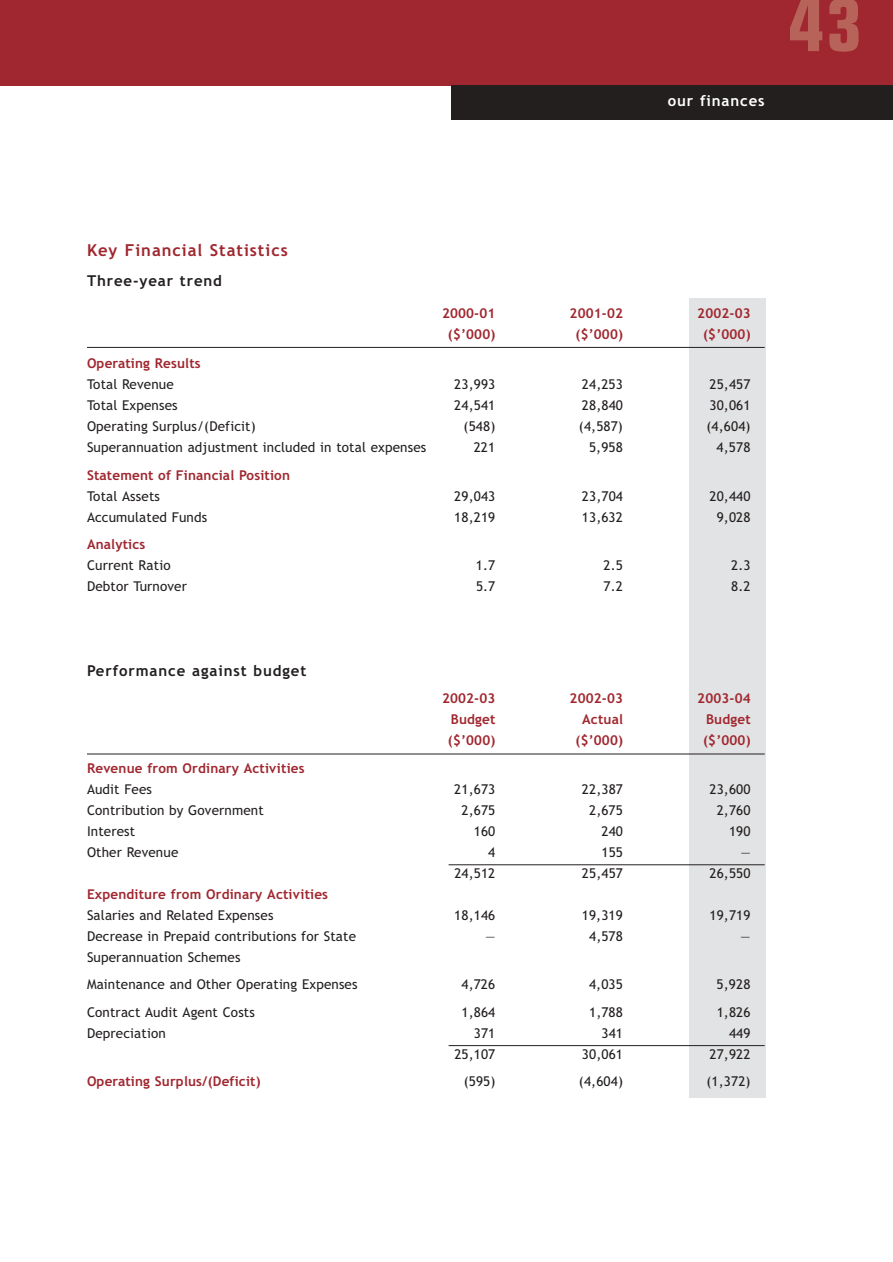
<style>
.page{position:relative;width:893px;height:1262px;background:#fff}
.page>*{position:absolute;margin:0;border:0;box-sizing:border-box;transform-origin:0 0}
.t1{font:700 condensed 72px "Eurostile";color:#b76359}
.t2{font:700 16.5px "Trebuchet MS";letter-spacing:.06em;color:#a0272f}
.t3{font:700 15px "Trebuchet MS";letter-spacing:.06em;color:#231f1f}
.t4{font:700 15px "Trebuchet MS";letter-spacing:.06em;color:#fff}
.t5{font:13.5px/27.5px "Trebuchet MS";letter-spacing:.01em;color:#231f1f}
.t6{font:700 13.5px "Trebuchet MS";letter-spacing:.01em;color:#a0272f}
</style>
<div class="page">
<div style="left:689px;top:298px;width:77px;height:799px;background:#e2e3e4"></div>
<div style="left:0;top:0;width:892px;height:85px;background:#a0272f"></div>
<div style="left:451px;top:85px;width:441px;height:34px;background:#231f1f"></div>
<hr style="left:87px;top:347px;width:677px;height:1px;background:#231f1f">
<hr style="left:87px;top:753px;width:677px;height:1px;background:#231f1f">
<hr style="left:448px;top:864px;width:316px;height:1px;background:#231f1f">
<hr style="left:448px;top:1045px;width:316px;height:1px;background:#231f1f">
<p class="t4" style="left:667px;top:95px;width:98px">our finances</p>
<h1 class="t1" style="left:788px;top:-1px;width:76px">43</h1>
<p class="t2" style="left:87px;top:244px;width:202px">Key Financial Statistics</p>
<p class="t3" style="left:87px;top:274px;width:136px">Three-year trend</p>
<p class="t6" style="left:442px;top:307px;width:55px">2000-01</p>
<p class="t6" style="left:569px;top:307px;width:55px">2001-02</p>
<p class="t6" style="left:697px;top:307px;width:55px">2002-03</p>
<p class="t6" style="left:448px;top:328px;width:49px">($’000)</p>
<p class="t6" style="left:575px;top:328px;width:49px">($’000)</p>
<p class="t6" style="left:703px;top:328px;width:49px">($’000)</p>
<p class="t6" style="left:87px;top:358px;width:115px">Operating Results</p>
<p class="t5" style="left:87px;top:372px;width:88px">Total Revenue</p>
<p class="t5" style="left:454px;top:372px;width:43px">23,993</p>
<p class="t5" style="left:582px;top:372px;width:43px">24,253</p>
<p class="t5" style="left:709px;top:372px;width:43px">25,457</p>
<p class="t5" style="left:87px;top:393px;width:92px">Total Expenses</p>
<p class="t5" style="left:454px;top:393px;width:43px">24,541</p>
<p class="t5" style="left:582px;top:393px;width:43px">28,840</p>
<p class="t5" style="left:709px;top:393px;width:43px">30,061</p>
<p class="t5" style="left:87px;top:414px;width:170px">Operating Surplus/(Deficit)</p>
<p class="t5" style="left:463px;top:414px;width:33px">(548)</p>
<p class="t5" style="left:579px;top:414px;width:46px">(4,587)</p>
<p class="t5" style="left:706px;top:414px;width:46px">(4,604)</p>
<p class="t5" style="left:87px;top:435px;width:341px">Superannuation adjustment included in total expenses</p>
<p class="t5" style="left:473px;top:435px;width:23px">221</p>
<p class="t5" style="left:589px;top:435px;width:35px">5,958</p>
<p class="t5" style="left:716px;top:435px;width:35px">4,578</p>
<p class="t6" style="left:87px;top:469px;width:204px">Statement of Financial Position</p>
<p class="t5" style="left:87px;top:483px;width:74px">Total Assets</p>
<p class="t5" style="left:454px;top:483px;width:43px">29,043</p>
<p class="t5" style="left:582px;top:483px;width:43px">23,704</p>
<p class="t5" style="left:709px;top:483px;width:43px">20,440</p>
<p class="t5" style="left:87px;top:504px;width:122px">Accumulated Funds</p>
<p class="t5" style="left:454px;top:504px;width:43px">18,219</p>
<p class="t5" style="left:582px;top:504px;width:43px">13,632</p>
<p class="t5" style="left:716px;top:504px;width:35px">9,028</p>
<p class="t6" style="left:87px;top:539px;width:60px">Analytics</p>
<p class="t5" style="left:87px;top:553px;width:85px">Current Ratio</p>
<p class="t5" style="left:476px;top:553px;width:21px">1.7</p>
<p class="t5" style="left:603px;top:553px;width:21px">2.5</p>
<p class="t5" style="left:731px;top:553px;width:21px">2.3</p>
<p class="t5" style="left:87px;top:574px;width:102px">Debtor Turnover</p>
<p class="t5" style="left:476px;top:574px;width:21px">5.7</p>
<p class="t5" style="left:603px;top:574px;width:21px">7.2</p>
<p class="t5" style="left:731px;top:574px;width:21px">8.2</p>
<p class="t3" style="left:87px;top:664px;width:221px">Performance against budget</p>
<p class="t6" style="left:442px;top:693px;width:55px">2002-03</p>
<p class="t6" style="left:569px;top:693px;width:55px">2002-03</p>
<p class="t6" style="left:697px;top:693px;width:55px">2003-04</p>
<p class="t6" style="left:451px;top:714px;width:46px">Budget</p>
<p class="t6" style="left:582px;top:714px;width:42px">Actual</p>
<p class="t6" style="left:706px;top:714px;width:46px">Budget</p>
<p class="t6" style="left:448px;top:735px;width:49px">($’000)</p>
<p class="t6" style="left:575px;top:735px;width:49px">($’000)</p>
<p class="t6" style="left:703px;top:735px;width:49px">($’000)</p>
<p class="t6" style="left:87px;top:762px;width:219px">Revenue from Ordinary Activities</p>
<p class="t5" style="left:87px;top:776px;width:67px">Audit Fees</p>
<p class="t5" style="left:454px;top:776px;width:43px">21,673</p>
<p class="t5" style="left:582px;top:776px;width:43px">22,387</p>
<p class="t5" style="left:709px;top:776px;width:43px">23,600</p>
<p class="t5" style="left:87px;top:797px;width:178px">Contribution by Government</p>
<p class="t5" style="left:461px;top:797px;width:35px">2,675</p>
<p class="t5" style="left:589px;top:797px;width:35px">2,675</p>
<p class="t5" style="left:716px;top:797px;width:35px">2,760</p>
<p class="t5" style="left:87px;top:818px;width:50px">Interest</p>
<p class="t5" style="left:474px;top:818px;width:23px">160</p>
<p class="t5" style="left:601px;top:818px;width:23px">240</p>
<p class="t5" style="left:729px;top:818px;width:23px">190</p>
<p class="t5" style="left:87px;top:839px;width:93px">Other Revenue</p>
<p class="t5" style="left:488px;top:839px;width:9px">4</p>
<p class="t5" style="left:601px;top:839px;width:23px">155</p>
<p class="t5" style="left:740px;top:839px;width:11px">—</p>
<p class="t5" style="left:454px;top:860px;width:43px">24,512</p>
<p class="t5" style="left:582px;top:860px;width:43px">25,457</p>
<p class="t5" style="left:709px;top:860px;width:43px">26,550</p>
<p class="t6" style="left:87px;top:888px;width:242px">Expenditure from Ordinary Activities</p>
<p class="t5" style="left:87px;top:902px;width:188px">Salaries and Related Expenses</p>
<p class="t5" style="left:454px;top:902px;width:43px">18,146</p>
<p class="t5" style="left:582px;top:902px;width:43px">19,319</p>
<p class="t5" style="left:709px;top:902px;width:43px">19,719</p>
<p class="t5" style="left:87px;top:923px;width:270px">Decrease in Prepaid contributions for State</p>
<p class="t5" style="left:485px;top:923px;width:11px">—</p>
<p class="t5" style="left:589px;top:923px;width:35px">4,578</p>
<p class="t5" style="left:740px;top:923px;width:11px">—</p>
<p class="t5" style="left:87px;top:944px;width:272px">Superannuation Schemes<br>Maintenance and Other Operating Expenses</p>
<p class="t5" style="left:461px;top:971px;width:35px">4,726</p>
<p class="t5" style="left:589px;top:971px;width:35px">4,035</p>
<p class="t5" style="left:716px;top:971px;width:35px">5,928</p>
<p class="t5" style="left:87px;top:999px;width:169px">Contract Audit Agent Costs</p>
<p class="t5" style="left:461px;top:999px;width:35px">1,864</p>
<p class="t5" style="left:589px;top:999px;width:35px">1,788</p>
<p class="t5" style="left:716px;top:999px;width:35px">1,826</p>
<p class="t5" style="left:87px;top:1020px;width:80px">Depreciation</p>
<p class="t5" style="left:474px;top:1020px;width:23px">371</p>
<p class="t5" style="left:601px;top:1020px;width:23px">341</p>
<p class="t5" style="left:729px;top:1020px;width:23px">449</p>
<p class="t5" style="left:454px;top:1041px;width:43px">25,107</p>
<p class="t5" style="left:582px;top:1041px;width:43px">30,061</p>
<p class="t5" style="left:709px;top:1041px;width:43px">27,922</p>
<p class="t6" style="left:87px;top:1075px;width:175px">Operating Surplus/(Deficit)</p>
<p class="t5" style="left:463px;top:1068px;width:33px">(595)</p>
<p class="t5" style="left:579px;top:1068px;width:46px">(4,604)</p>
<p class="t5" style="left:706px;top:1068px;width:46px">(1,372)</p>
</div>
